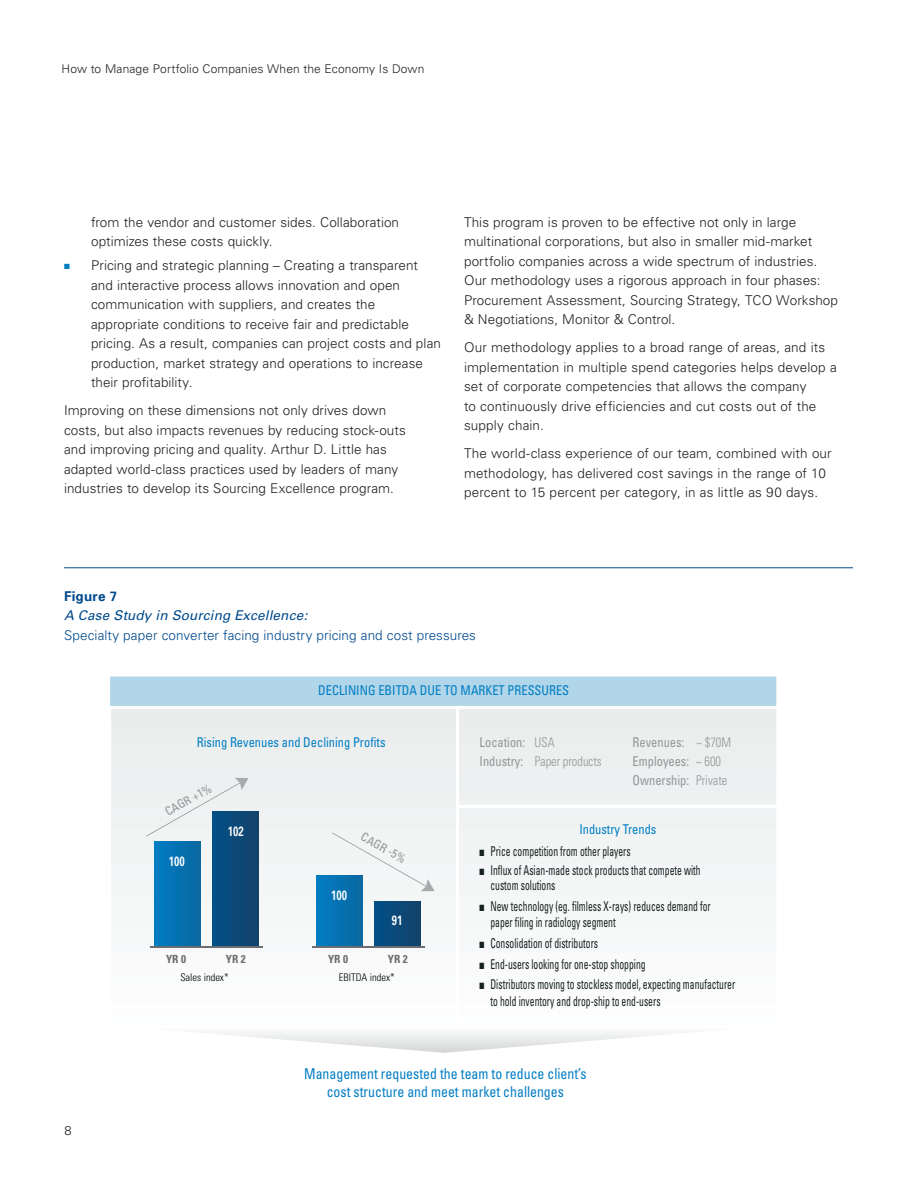
<style>
.page{position:relative;width:918px;height:1188px;background:#fff}
.page>*{position:absolute;margin:0;border:0;box-sizing:border-box;transform-origin:0 0}
.t1{font:condensed 15px/18px "Univers";color:#007dc3;text-align:center;scale:.92 1}
.Body_copy{font:300 13.5px/19.5px "Univers";letter-spacing:.005em;color:#231f20}
.t2{font:condensed 13.5px/20.7px "Univers";color:#15221f;scale:.71 1}
.Body_copy-2{font:300 13.5px/19.5px "Univers";letter-spacing:.005em;color:#004a8d}
.t3{font:condensed 13.5px "Univers";color:#007dc3;scale:.92 1}
.t4{font:condensed 13.5px/19.2px "Univers";color:#939598;scale:.92 1}
.t5{font:700 13.5px "Univers";color:#fff;scale:.71 1}
.t6{font:300 12.75px "Univers";color:#231f20}
.t7{font:300 12px "Univers";letter-spacing:.01em;color:#231f20}
.t8{font:condensed 12px "Univers";color:#939598}
.t9{font:700 condensed 11.25px "Univers";color:#6c6d70}
.t10{font:300 condensed 10.5px "Univers";color:#000101}
.s1{color:#007cc2}
.s2{font-weight:700}
.s3{font-weight:400;font-style:italic}
.s4{font-weight:300}
</style>
<div class="page">
<hr style="left:64px;top:567px;width:789px;height:1px;background:#004a8d">
<div style="left:111px;top:709px;width:665px;height:239px;background:#eff2f2"></div>
<hr style="left:456px;top:705px;width:3px;height:320px;background:#fff">
<hr style="left:460px;top:805px;width:322px;height:3px;background:#fff">
<div style="left:110px;top:676px;width:667px;height:30px;background:#b2d6e9"></div>
<svg style="left:202px;top:1032px;width:485px;height:21px"></svg>
<img style="left:316px;top:876px;width:1px;height:70px">
<div style="left:317px;top:876px;width:45px;height:71px;background:linear-gradient(to right,#017cc3,#0968a0)"></div>
<svg style="left:375px;top:901px;width:46px;height:1px"></svg>
<div style="left:375px;top:902px;width:46px;height:45px;background:linear-gradient(to right,#034f87,#14426a)"></div>
<div style="left:154px;top:841px;width:47px;height:106px;background:#0d68a0"></div>
<div style="left:154px;top:841px;width:46px;height:106px;background:linear-gradient(to right,#007dc4,#0b68a1)"></div>
<div style="left:212px;top:811px;width:47px;height:136px;background:linear-gradient(to right,#024f87,#14426a)"></div>
<svg style="left:146px;top:778px;width:103px;height:59px"></svg>
<svg style="left:332px;top:833px;width:103px;height:58px"></svg>
<hr style="left:312px;top:946px;width:112px;height:2px;background:#6c6d70">
<hr style="left:150px;top:946px;width:112px;height:2px;background:#6c6d70">
<svg style="left:480px;top:850px;width:4px;height:6px"></svg>
<svg style="left:480px;top:869px;width:4px;height:6px"></svg>
<svg style="left:480px;top:905px;width:4px;height:6px"></svg>
<svg style="left:480px;top:942px;width:4px;height:6px"></svg>
<p class="t7" style="left:62px;top:61px;width:364px">How to Manage Portfolio Companies When the Economy Is Down</p>
<p class="Body_copy" style="left:91px;top:212px;width:310px">from the vendor and customer sides. Collaboration optimizes these costs quickly.</p>
<p class="Body_copy" style="left:91px;top:255px;width:351px;text-indent:-27px"><span class="s1">■</span> Pricing and strategic planning – Creating a transparent and interactive process allows innovation and open communication with suppliers, and creates the appropriate conditions to receive fair and predictable pricing. As a result, companies can project costs and plan production, market strategy and operations to increase their profitability.</p>
<p class="Body_copy" style="left:64px;top:400px;width:343px">Improving on these dimensions not only drives down costs, but also impacts revenues by reducing stock-outs and improving pricing and quality. Arthur D. Little has adapted world-class practices used by leaders of many industries to develop its Sourcing Excellence program.</p>
<p class="Body_copy" style="left:464px;top:212px;width:376px">This program is proven to be effective not only in large multinational corporations, but also in smaller mid-market portfolio companies across a wide spectrum of industries.<br>Our methodology uses a rigorous approach in four phases:<br>Procurement Assessment, Sourcing Strategy, TCO Workshop &amp; Negotiations, Monitor &amp; Control.</p>
<p class="Body_copy" style="left:464px;top:337px;width:374px">Our methodology applies to a broad range of areas, and its implementation in multiple spend categories helps develop a set of corporate competencies that allows the company<br>to continuously drive efficiencies and cut costs out of the supply chain.</p>
<p class="Body_copy" style="left:464px;top:443px;width:369px">The world-class experience of our team, combined with our methodology, has delivered cost savings in the range of 10 percent to 15 percent per category, in as little as 90 days.</p>
<p class="Body_copy-2" style="left:64px;top:586px;width:414px"><span class="s2">Figure 7<br></span><span class="s3">A Case Study in Sourcing Excellence:<br></span>Specialty paper converter facing industry pricing and cost pressures</p>
<p class="t3" style="left:318px;top:682px;width:274px">DECLINING EBITDA DUE TO MARKET PRESSURES</p>
<p class="t3" style="left:197px;top:734px;width:207px">Rising Revenues and Declining Profits</p>
<p class="t4" style="left:480px;top:732px;width:134px">Location: <span class="s4">USA<br></span>Industry: <span class="s4">Paper products</span></p>
<p class="t4" style="left:633px;top:732px;width:109px">Revenues: <span class="s4">~ $70M<br></span>Employees: <span class="s4">~ 600<br></span>Ownership: <span class="s4">Private</span></p>
<p class="t8" style="left:162px;top:806px;width:53px;rotate:-29deg">CAGR +1%</p>
<p class="t5" style="left:169px;top:852px;width:24px">100</p>
<p class="t5" style="left:228px;top:823px;width:24px">102</p>
<p class="t5" style="left:331px;top:887px;width:24px">100</p>
<p class="t8" style="left:366px;top:829px;width:51px;rotate:29deg">CAGR -5%</p>
<p class="t5" style="left:392px;top:912px;width:17px">91</p>
<p class="t9" style="left:166px;top:952px;width:22px">YR 0</p>
<p class="t9" style="left:226px;top:952px;width:22px">YR 2</p>
<p class="t9" style="left:328px;top:952px;width:22px">YR 0</p>
<p class="t9" style="left:388px;top:952px;width:22px">YR 2</p>
<p class="t10" style="left:180px;top:971px;width:50px">Sales index*</p>
<p class="t10" style="left:339px;top:971px;width:57px">EBITDA index*</p>
<p class="t3" style="left:579px;top:821px;width:85px">Industry Trends</p>
<p class="t2" style="left:490px;top:841px;width:298px;line-height:19.5px">Price competition from other players<br>Influx of Asian-made stock products that compete with</p>
<p class="t2" style="left:490px;top:875px;width:312px">custom solutions<br>New technology (eg. filmless X-rays) reduces demand for</p>
<p class="t2" style="left:490px;top:912px;width:346px">paper filing in radiology segment<br>Consolidation of distributors<br>End-users looking for one-stop shopping<br>Distributors moving to stockless model, expecting manufacturer</p>
<p class="t2" style="left:490px;top:990px;width:241px">to hold inventory and drop-ship to end-users</p>
<p class="t6" style="left:64px;top:1122px;width:9px">8</p>
<p class="t1" style="left:304px;top:1064px;width:308px">Management requested the team to reduce client’s cost structure and meet market challenges</p>
</div>
